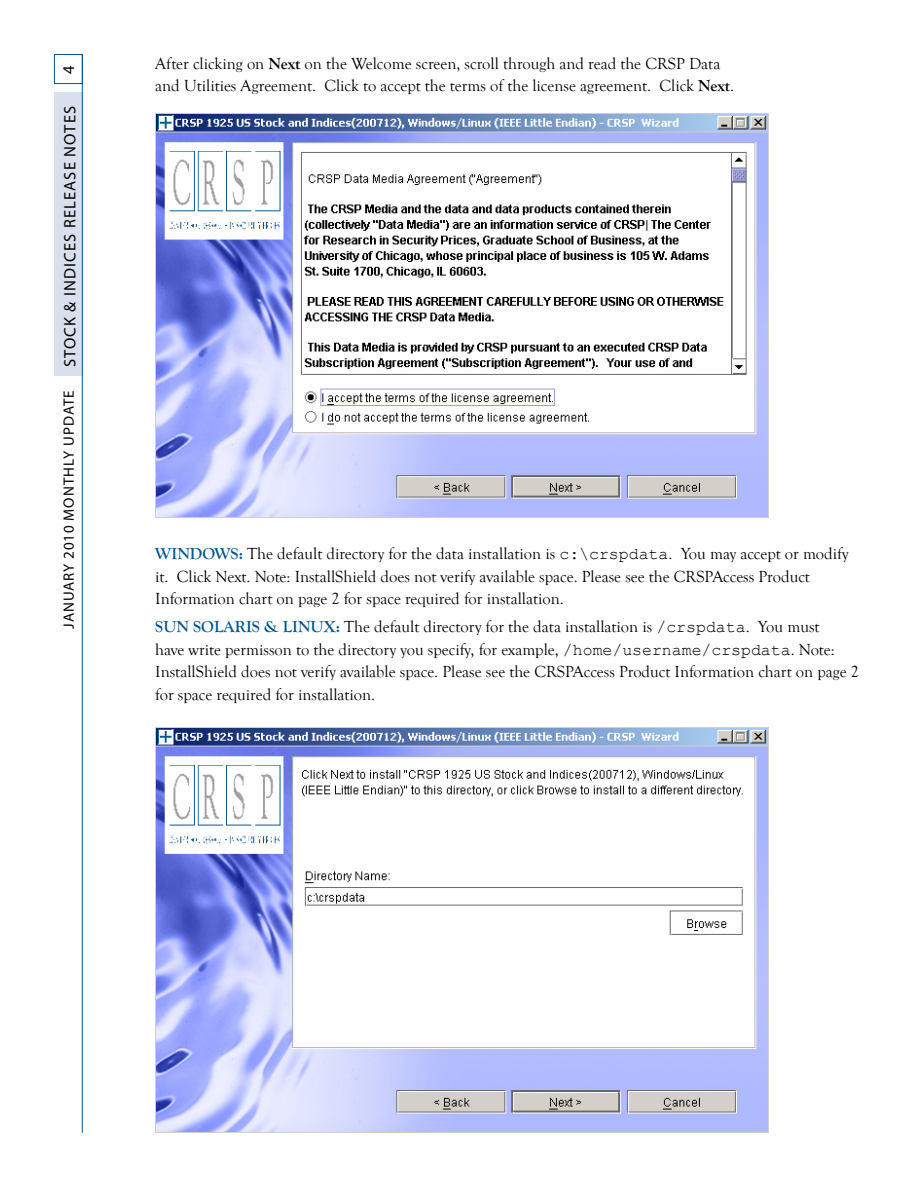
<style>
.page{position:relative;width:918px;height:1188px;background:#fff}
.page>*{position:absolute;margin:0;border:0;box-sizing:border-box;transform-origin:0 0}
.t1{font:16.5px/22.5px "Goudy Old Style T";color:#000}
.t2{font:16.5px "Myriad Pro";letter-spacing:.07em;color:#000}
.t3{font:15px "Myriad Pro";letter-spacing:.07em;color:#000}
.s1{font-weight:700}
.s2{font-weight:700;color:#00558f}
.s3{font-family:"Courier New"}
</style>
<div class="page">
<div style="left:54px;top:92px;width:29px;height:284px;background:#d9e0ed"></div>
<hr style="left:82px;top:54px;width:1px;height:1079px;background:#00558f">
<div style="left:54px;top:54px;width:29px;height:30px;border:1px solid #00558f"></div>
<img style="left:155px;top:114px;width:613px;height:404px">
<img style="left:155px;top:728px;width:614px;height:404px">
<p class="t2" style="left:58px;top:74px;width:10px;rotate:-90deg">4</p>
<p class="t1" style="left:155px;top:52px;width:580px">After clicking on <span class="s1">NEXT</span> on the Welcome screen, scroll through and read the CRSP Data and Utilities Agreement. Click to accept the terms of the license agreement. Click <span class="s1">NEXT</span>.</p>
<p class="t2" style="left:60px;top:367px;width:261px;rotate:-90deg">Stock &amp; Indices Release Notes</p>
<p class="t3" style="left:60px;top:629px;width:240px;rotate:-90deg">January 2010 Monthly Update</p>
<p class="t1" style="left:155px;top:543px;width:695px"><span class="s2">WINDOWS:</span> The default directory for the data installation is <span class="s3">c:\crspdata</span>. You may accept or modify it. Click Next. Note: InstallShield does not verify available space. Please see the CRSPAccess Product<br>Information chart on page 2 for space required for installation.</p>
<p class="t1" style="left:155px;top:616px;width:705px"><span class="s2">SUN SOLARIS &amp; LINUX:</span> The default directory for the data installation is <span class="s3">/crspdata</span>. You must<br>have write permisson to the directory you specify, for example, <span class="s3">/home/username/crspdata</span>. Note:<br>InstallShield does not verify available space. Please see the CRSPAccess Product Information chart on page 2 for space required for installation.</p>
</div>
